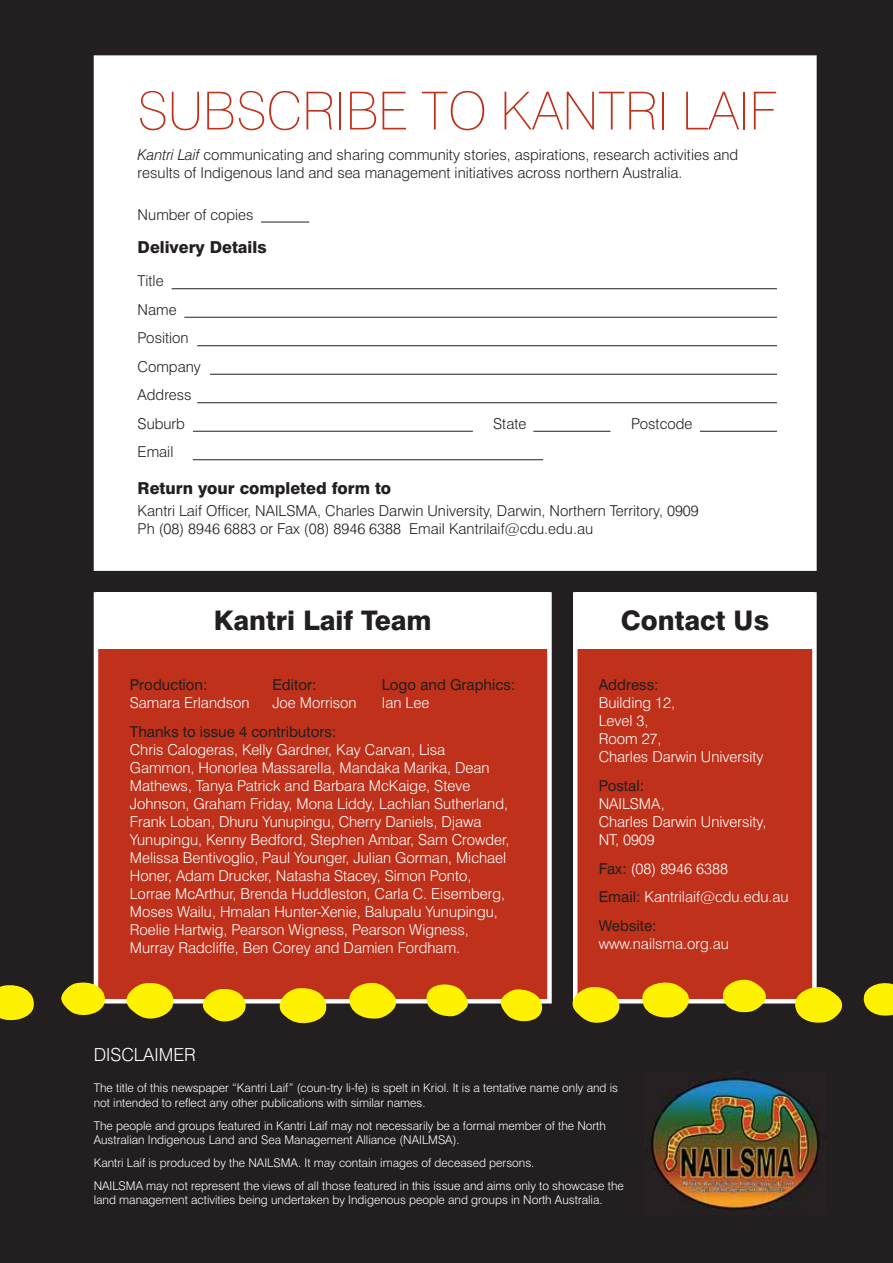
<style>
.page{position:relative;width:893px;height:1263px;background:#231f20}
.page>*{position:absolute;margin:0;border:0;box-sizing:border-box;transform-origin:0 0}
.t1{font:100 52.5px "Swiss 721 BT";color:#bf311a}
.t2{font:800 27px "Swiss 721 BT";color:#231f20}
.t3{font:300 18px "Swiss 721 BT";color:#fff}
.t4{font:800 16.5px "Swiss 721 BT";color:#231f20}
.t5{font:300 15px/18px "Swiss 721 BT";color:#fff}
.t6{font:300 15px/28.5px "Swiss 721 BT";color:#231f20}
.t7{font:15px "Swiss 721 BT";color:#231f20}
.t8{font:300 12px/14.4px "Swiss 721 BT";color:#fff}
.s1{font-style:italic}
.s2{font-weight:400;color:#231f20}
</style>
<div class="page">
<div style="left:96px;top:594px;width:453px;height:407px;background:#bf311a"></div>
<div style="left:94px;top:592px;width:458px;height:412px;border:4px solid #fff"></div>
<div style="left:575px;top:594px;width:239px;height:407px;background:#bf311a"></div>
<div style="left:573px;top:592px;width:244px;height:412px;border:4px solid #fff"></div>
<div style="left:96px;top:58px;width:718px;height:511px;background:#fff"></div>
<div style="left:94px;top:55px;width:723px;height:516px;border:4px solid #fff"></div>
<hr style="left:261px;top:222px;width:48px;height:1px;background:#231f20">
<hr style="left:172px;top:288px;width:605px;height:1px;background:#231f20">
<hr style="left:184px;top:317px;width:593px;height:1px;background:#231f20">
<hr style="left:197px;top:345px;width:580px;height:1px;background:#231f20">
<hr style="left:210px;top:374px;width:567px;height:1px;background:#231f20">
<hr style="left:197px;top:402px;width:580px;height:1px;background:#231f20">
<hr style="left:193px;top:431px;width:280px;height:1px;background:#231f20">
<hr style="left:193px;top:459px;width:350px;height:1px;background:#231f20">
<img style="left:645px;top:1072px;width:175px;height:138px">
<div style="left:96px;top:592px;width:454px;height:56px;background:#fff"></div>
<div style="left:575px;top:592px;width:238px;height:56px;background:#fff"></div>
<hr style="left:700px;top:431px;width:77px;height:1px;background:#231f20">
<svg style="left:61px;top:980px;width:44px;height:36px"></svg>
<svg style="left:424px;top:984px;width:45px;height:33px"></svg>
<svg style="left:0;top:985px;width:34px;height:36px"></svg>
<svg style="left:275px;top:988px;width:53px;height:36px"></svg>
<svg style="left:126px;top:983px;width:48px;height:36px"></svg>
<svg style="left:349px;top:983px;width:48px;height:36px"></svg>
<svg style="left:202px;top:989px;width:44px;height:33px"></svg>
<svg style="left:864px;top:983px;width:29px;height:33px"></svg>
<svg style="left:500px;top:989px;width:44px;height:33px"></svg>
<svg style="left:641px;top:982px;width:52px;height:36px"></svg>
<svg style="left:795px;top:986px;width:48px;height:37px"></svg>
<svg style="left:572px;top:986px;width:48px;height:37px"></svg>
<svg style="left:723px;top:979px;width:43px;height:34px"></svg>
<hr style="left:533px;top:431px;width:77px;height:1px;background:#231f20">
<h1 class="t1" style="left:138px;top:92px;width:641px">SUBSCRIBE TO KANTRI LAIF</h1>
<p class="t6" style="left:138px;top:147px;width:602px;line-height:18px"><span class="s1">Kantri Laif</span> communicating and sharing community stories, aspirations, research activities and results of Indigenous land and sea management initiatives across northern Australia.</p>
<p class="t6" style="left:138px;top:201px;width:117px">Number of copies</p>
<p class="t4" style="left:138px;top:241px;width:131px">Delivery Details</p>
<p class="t6" style="left:138px;top:268px;width:65px">Title<br>Name<br>Position<br>Company<br>Address<br>Suburb</p>
<p class="t6" style="left:493px;top:410px;width:35px">State</p>
<p class="t6" style="left:631px;top:410px;width:63px">Postcode</p>
<p class="t6" style="left:138px;top:439px;width:37px">Email</p>
<p class="t4" style="left:138px;top:481px;width:255px">Return your completed form to</p>
<p class="t6" style="left:138px;top:503px;width:563px;line-height:18px">Kantri Laif Officer, NAILSMA, Charles Darwin University, Darwin, Northern Territory, 0909<br>Ph (08) 8946 6883 or Fax (08) 8946 6388 Email Kantrilaif@cdu.edu.au</p>
<h2 class="t2" style="left:214px;top:609px;width:219px">Kantri Laif Team</h2>
<p class="t7" style="left:130px;top:679px;width:79px">Production:</p>
<p class="t7" style="left:272px;top:679px;width:46px">Editor:</p>
<p class="t7" style="left:382px;top:679px;width:135px">Logo and Graphics:</p>
<p class="t5" style="left:130px;top:695px;width:121px">Samara Erlandson</p>
<p class="t5" style="left:272px;top:695px;width:86px">Joe Morrison</p>
<p class="t5" style="left:382px;top:695px;width:49px">Ian Lee</p>
<p class="t7" style="left:130px;top:725px;width:208px">Thanks to issue 4 contributors:</p>
<p class="t5" style="left:130px;top:741px;width:381px">Chris Calogeras, Kelly Gardner, Kay Carvan, Lisa Gammon, Honorlea Massarella, Mandaka Marika, Dean Mathews, Tanya Patrick and Barbara McKaige, Steve Johnson, Graham Friday, Mona Liddy, Lachlan Sutherland, Frank Loban, Dhuru Yunupingu, Cherry Daniels, Djawa Yunupingu, Kenny Bedford, Stephen Ambar, Sam Crowder, Melissa Bentivoglio, Paul Younger, Julian Gorman, Michael Honer, Adam Drucker, Natasha Stacey, Simon Ponto, Lorrae McArthur, Brenda Huddleston, Carla C. Eisemberg, Moses Wailu, Hmalan Hunter-Xenie, Balupalu Yunupingu, Roelie Hartwig, Pearson Wigness, Pearson Wigness, Murray Radcliffe, Ben Corey and Damien Fordham.</p>
<h2 class="t2" style="left:621px;top:609px;width:150px">Contact Us</h2>
<p class="t7" style="left:599px;top:679px;width:61px">Address:</p>
<p class="t5" style="left:599px;top:695px;width:166px">Building 12,<br>Level 3,<br>Room 27,<br>Charles Darwin University</p>
<p class="t7" style="left:599px;top:779px;width:47px">Postal:</p>
<p class="t5" style="left:599px;top:795px;width:169px">NAILSMA,<br>Charles Darwin University,<br>NT, 0909</p>
<p class="t5" style="left:599px;top:855px;width:191px;line-height:28.7px"><span class="s2">Fax:</span> (08) 8946 6388<br><span class="s2">Email:</span> Kantrilaif@cdu.edu.au<br><span class="s2">Website:</span></p>
<p class="t5" style="left:599px;top:935px;width:132px">www.nailsma.org.au</p>
<p class="t3" style="left:94px;top:1047px;width:104px">DISCLAIMER</p>
<p class="t8" style="left:94px;top:1082px;width:526px">The title of this newspaper “Kantri Laif” (coun-try li-fe) is spelt in Kriol. It is a tentative name only and is not intended to reflect any other publications with similar names.</p>
<p class="t8" style="left:94px;top:1119px;width:514px">The people and groups featured in Kantri Laif may not necessarily be a formal member of the North<br>Australian Indigenous Land and Sea Management Alliance (NAILMSA).</p>
<p class="t8" style="left:94px;top:1152px;width:532px;line-height:23px">Kantri Laif is produced by the NAILSMA. It may contain images of deceased persons.<br>NAILSMA may not represent the views of all those featured in this issue and aims only to showcase the</p>
<p class="t8" style="left:94px;top:1193px;width:510px">land management activities being undertaken by Indigenous people and groups in North Australia.</p>
</div>
